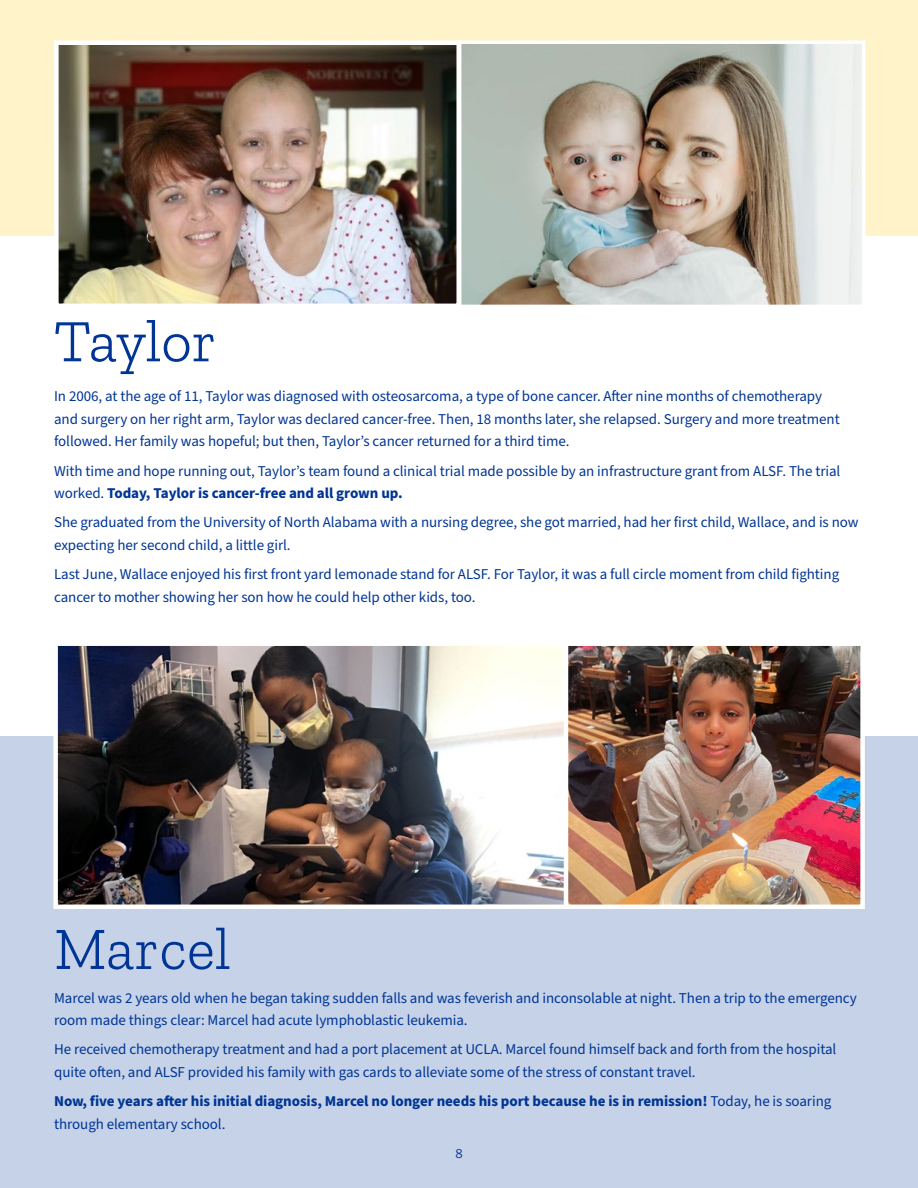
<style>
.page{position:relative;width:918px;height:1188px;background:#fff}
.page>*{position:absolute;margin:0;border:0;box-sizing:border-box;transform-origin:0 0}
.t1{font:300 60px "Zilla Slab";color:#003595}
.t2{font:15px/22.5px "Source Sans Pro";letter-spacing:-.005em;color:#003595}
.t3{font:700 15px/22.5px "Source Sans Pro";letter-spacing:-.005em;color:#003595}
.t4{font:13.5px "Zilla Slab";color:#003595}
.s1{font-weight:700}
.s2{font-weight:400}
</style>
<div class="page">
<div style="left:0;top:737px;width:918px;height:451px;background:#c5d2e7"></div>
<div style="left:0;top:0;width:918px;height:235px;background:#fef3c9"></div>
<img style="left:59px;top:45px;width:397px;height:258px">
<div style="left:54px;top:40px;width:407px;height:268px;border:4px solid #fff"></div>
<img style="left:58px;top:646px;width:506px;height:258px">
<div style="left:53px;top:641px;width:516px;height:268px;border:4px solid #fff"></div>
<img style="left:462px;top:45px;width:399px;height:259px">
<div style="left:458px;top:41px;width:407px;height:267px;border:3px solid #fff"></div>
<img style="left:569px;top:646px;width:291px;height:258px">
<div style="left:564px;top:641px;width:301px;height:268px;border:4px solid #fff"></div>
<h1 class="t1" style="left:54px;top:308px;width:164px">Taylor</h1>
<p class="t2" style="left:54px;top:386px;width:787px">In 2006, at the age of 11, Taylor was diagnosed with osteosarcoma, a type of bone cancer. After nine months of chemotherapy and surgery on her right arm, Taylor was declared cancer-free. Then, 18 months later, she relapsed. Surgery and more treatment followed. Her family was hopeful; but then, Taylor’s cancer returned for a third time.</p>
<p class="t2" style="left:54px;top:460px;width:788px">With time and hope running out, Taylor’s team found a clinical trial made possible by an infrastructure grant from ALSF. The trial worked. <span class="s1">Today, Taylor is cancer-free and all grown up.</span></p>
<p class="t2" style="left:54px;top:512px;width:806px">She graduated from the University of North Alabama with a nursing degree, she got married, had her first child, Wallace, and is now expecting her second child, a little girl.</p>
<p class="t2" style="left:54px;top:563px;width:787px">Last June, Wallace enjoyed his first front yard lemonade stand for ALSF. For Taylor, it was a full circle moment from child fighting cancer to mother showing her son how he could help other kids, too.</p>
<h1 class="t1" style="left:54px;top:916px;width:178px">Marcel</h1>
<p class="t2" style="left:54px;top:987px;width:804px">Marcel was 2 years old when he began taking sudden falls and was feverish and inconsolable at night. Then a trip to the emergency room made things clear: Marcel had acute lymphoblastic leukemia.</p>
<p class="t2" style="left:54px;top:1039px;width:784px">He received chemotherapy treatment and had a port placement at UCLA. Marcel found himself back and forth from the hospital quite often, and ALSF provided his family with gas cards to alleviate some of the stress of constant travel.</p>
<p class="t3" style="left:54px;top:1090px;width:779px">Now, five years after his initial diagnosis, Marcel no longer needs his port because he is in remission! <span class="s2">Today, he is soaring through elementary school.</span></p>
<p class="t4" style="left:455px;top:1146px;width:9px">8</p>
</div>
